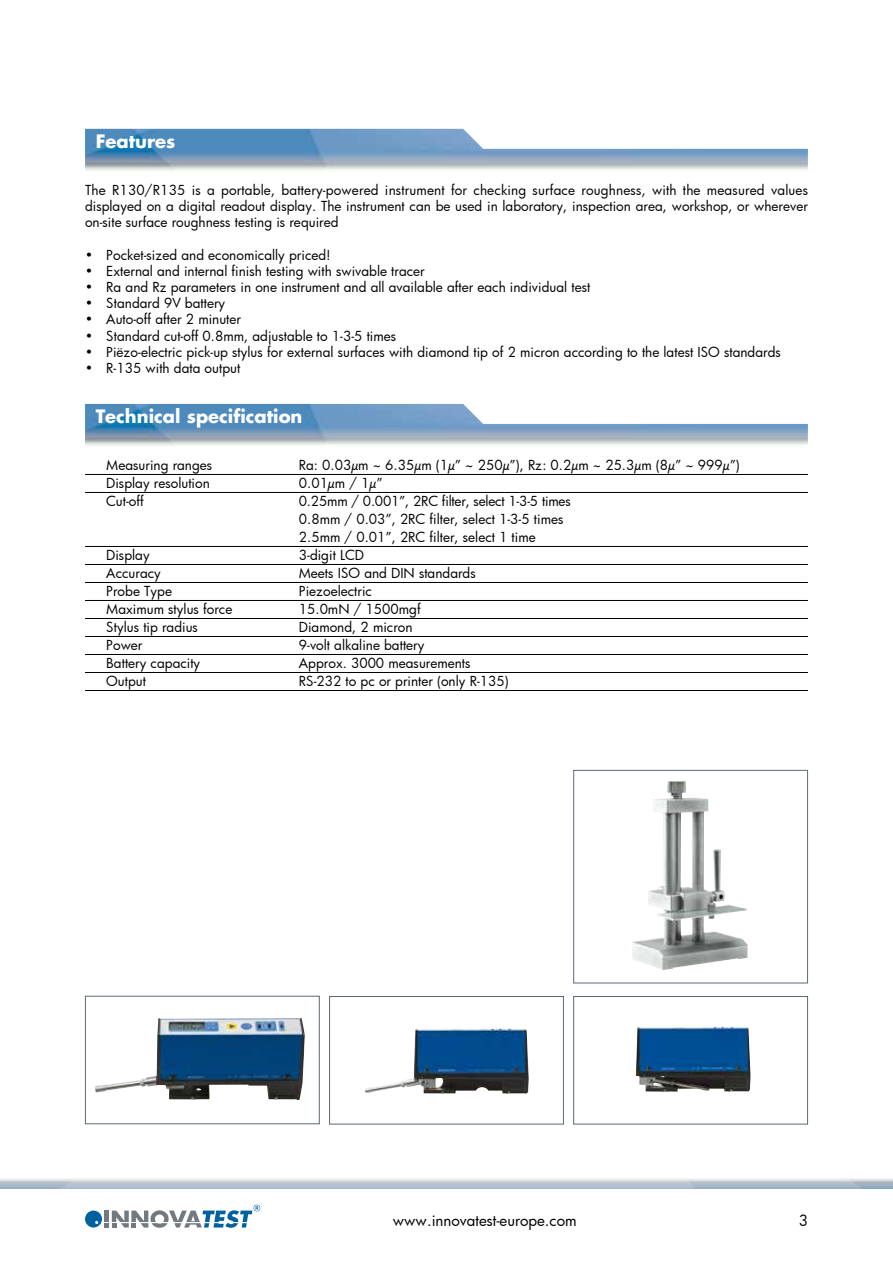
<style>
.page{position:relative;width:893px;height:1263px;background:#fff}
.page>*{position:absolute;margin:0;border:0;box-sizing:border-box;transform-origin:0 0}
.t1{font:700 18px "Futura";color:#fff}
.t2{font:15px "Futura";color:#000}
.t3{font:13.5px/16.2px "Futura";color:#000;text-align:justify}
</style>
<div class="page">
<img style="left:85px;top:129px;width:723px;height:42px">
<svg style="left:85px;top:1205px;width:175px;height:23px"></svg>
<img style="left:85px;top:404px;width:723px;height:42px">
<hr style="left:85px;top:474px;width:723px;height:1px;background:#000">
<hr style="left:85px;top:492px;width:723px;height:1px;background:#000">
<hr style="left:85px;top:546px;width:723px;height:1px;background:#000">
<hr style="left:85px;top:564px;width:723px;height:1px;background:#000">
<hr style="left:85px;top:582px;width:723px;height:1px;background:#000">
<hr style="left:85px;top:600px;width:723px;height:1px;background:#000">
<hr style="left:85px;top:618px;width:723px;height:1px;background:#000">
<hr style="left:85px;top:636px;width:723px;height:1px;background:#000">
<hr style="left:85px;top:654px;width:723px;height:1px;background:#000">
<hr style="left:85px;top:672px;width:723px;height:1px;background:#000">
<hr style="left:85px;top:690px;width:723px;height:1px;background:#000">
<svg style="left:329px;top:996px;width:235px;height:129px"></svg>
<svg style="left:573px;top:996px;width:235px;height:129px"></svg>
<svg style="left:85px;top:995px;width:235px;height:129px"></svg>
<svg style="left:573px;top:770px;width:235px;height:214px"></svg>
<h1 class="t1" style="left:96px;top:133px;width:81px">Features</h1>
<p class="t3" style="left:85px;top:183px;width:725px">The R130/R135 is a portable, battery-powered instrument for checking surface roughness, with the measured values displayed on a digital readout display. The instrument can be used in laboratory, inspection area, workshop, or wherever on-site surface roughness testing is required</p>
<p class="t3" style="left:85px;top:246px;width:247px">• Pocket-sized and economically priced!</p>
<p class="t3" style="left:85px;top:262px;width:341px">• External and internal finish testing with swivable tracer</p>
<p class="t3" style="left:85px;top:279px;width:507px">• Ra and Rz parameters in one instrument and all available after each individual test</p>
<p class="t3" style="left:85px;top:295px;width:142px">• Standard 9V battery</p>
<p class="t3" style="left:85px;top:311px;width:158px">• Auto-off after 2 minuter</p>
<p class="t3" style="left:85px;top:327px;width:313px">• Standard cut-off 0.8mm, adjustable to 1-3-5 times</p>
<p class="t3" style="left:85px;top:343px;width:697px">• Piëzo-electric pick-up stylus for external surfaces with diamond tip of 2 micron according to the latest ISO standards</p>
<p class="t3" style="left:85px;top:360px;width:157px">• R-135 with data output</p>
<h1 class="t1" style="left:96px;top:408px;width:208px">Technical specification</h1>
<p class="t3" style="left:106px;top:456px;width:108px">Measuring ranges</p>
<p class="t3" style="left:299px;top:456px;width:442px">Ra: 0.03µm ~ 6.35µm (1µ” ~ 250µ”), Rz: 0.2µm ~ 25.3µm (8µ” ~ 999µ”)</p>
<p class="t3" style="left:106px;top:476px;width:105px">Display resolution</p>
<p class="t3" style="left:299px;top:476px;width:85px">0.01µm / 1µ”</p>
<p class="t3" style="left:106px;top:492px;width:39px">Cut-off</p>
<p class="t3" style="left:299px;top:492px;width:273px;line-height:18px;text-align:left">0.25mm / 0.001”, 2RC filter, select 1-3-5 times<br>0.8mm / 0.03”, 2RC filter, select 1-3-5 times<br>2.5mm / 0.01”, 2RC filter, select 1 time</p>
<p class="t3" style="left:106px;top:548px;width:45px">Display</p>
<p class="t3" style="left:299px;top:548px;width:67px">3-digit LCD</p>
<p class="t3" style="left:106px;top:564px;width:56px">Accuracy</p>
<p class="t3" style="left:299px;top:564px;width:178px">Meets ISO and DIN standards</p>
<p class="t3" style="left:106px;top:582px;width:67px">Probe Type</p>
<p class="t3" style="left:299px;top:582px;width:75px">Piezoelectric</p>
<p class="t3" style="left:106px;top:600px;width:128px">Maximum stylus force</p>
<p class="t3" style="left:299px;top:600px;width:123px">15.0mN / 1500mgf</p>
<p class="t3" style="left:106px;top:618px;width:93px">Stylus tip radius</p>
<p class="t3" style="left:299px;top:618px;width:115px">Diamond, 2 micron</p>
<p class="t3" style="left:106px;top:636px;width:38px">Power</p>
<p class="t3" style="left:299px;top:636px;width:127px">9-volt alkaline battery</p>
<p class="t3" style="left:106px;top:654px;width:96px">Battery capacity</p>
<p class="t3" style="left:299px;top:654px;width:173px">Approx. 3000 measurements</p>
<p class="t3" style="left:106px;top:672px;width:41px">Output</p>
<p class="t3" style="left:299px;top:672px;width:211px">RS-232 to pc or printer (only R-135)</p>
<p class="t2" style="left:393px;top:1213px;width:185px">www.innovatest-europe.com</p>
<p class="t2" style="left:799px;top:1213px;width:11px">3</p>
</div>
